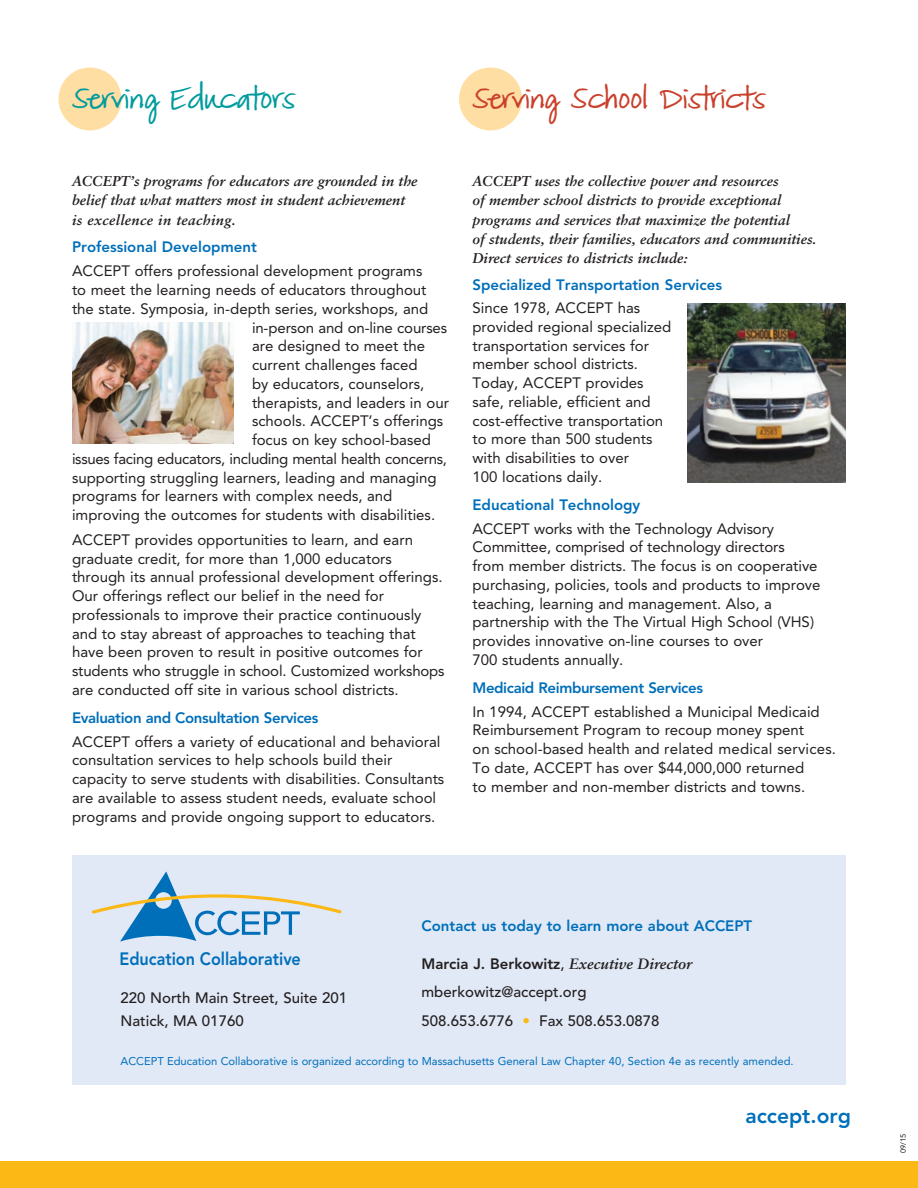
<style>
.page{position:relative;width:918px;height:1188px;background:#fff}
.page>*{position:absolute;margin:0;border:0;box-sizing:border-box;transform-origin:0 0}
._1_Head{font:22.5px "FG Matilda";color:#c9402b}
._1_Head-2{font:22.5px "FG Matilda";color:#009b9e}
._1_Head__2{font:800 21px "Avenir";color:#006fba}
.t1{font:800 17.85px "Avenir";color:#006fba;scale:.91 1}
._3_Text{font:15px/18.8px "Avenir";color:#231f20}
._3_Text-2{font:500 15px/28.5px "Avenir";color:#231f20}
._2_Subhead{font:800 15px "Avenir";color:#006fba}
._2_Subhead-2{font:800 15px "Avenir";letter-spacing:-.025em;color:#006fba}
._3_Text-3{font:15px "Avenir";letter-spacing:-.02em;color:#231f20}
._3_Text-4{font:800 15px "Avenir";color:#006fba}
._3_Text-5{font:800 15px "Avenir";color:#231f20}
._4_Intro_copy{font:italic 700 14.25px/19px "Sabon";color:#231f20}
._3_Text-6{font:11.25px "Avenir";letter-spacing:-.005em;color:#006fba}
.t2{font:7.5px "Avenir";color:#231f20}
.s1{font-weight:500}
.s2{font-family:"Sabon";font-weight:700;font-style:italic}
.s3{color:#fcb814}
</style>
<div class="page">
<div style="left:0;top:1161px;width:918px;height:27px;background:#fcb814"></div>
<div style="left:72px;top:855px;width:774px;height:229px;background:#e1e9f6"></div>
<svg style="left:92px;top:871px;width:250px;height:71px"></svg>
<div style="left:58px;top:68px;width:64px;height:62px;background:#ffdea4;border-radius:50%"></div>
<div style="left:459px;top:68px;width:63px;height:62px;background:#ffdea4;border-radius:50%"></div>
<img style="left:687px;top:303px;width:159px;height:179px">
<img style="left:72px;top:322px;width:162px;height:122px">
<p class="_1_Head-2" style="left:72px;top:87px;width:224px">Serving Educators</p>
<p class="_4_Intro_copy" style="left:72px;top:172px;width:347px">ACCEPT’s programs for educators are grounded in the belief that what matters most in student achievement is excellence in teaching.</p>
<p class="_2_Subhead" style="left:72px;top:238px;width:186px">Professional Development</p>
<p class="_3_Text" style="left:72px;top:262px;width:352px">ACCEPT offers professional development programs</p>
<p class="_3_Text" style="left:72px;top:281px;width:356px">to meet the learning needs of educators throughout</p>
<p class="_3_Text" style="left:72px;top:299px;width:358px">the state. Symposia, in-depth series, workshops, and</p>
<p class="_3_Text" style="left:252px;top:318px;width:197px">in-person and on-line courses</p>
<p class="_3_Text" style="left:252px;top:337px;width:175px">are designed to meet the</p>
<p class="_3_Text" style="left:252px;top:356px;width:167px">current challenges faced</p>
<p class="_3_Text" style="left:252px;top:374px;width:174px">by educators, counselors,</p>
<p class="_3_Text" style="left:252px;top:393px;width:199px">therapists, and leaders in our</p>
<p class="_3_Text" style="left:252px;top:412px;width:193px">schools. ACCEPT’s offerings</p>
<p class="_3_Text" style="left:252px;top:431px;width:180px">focus on key school-based</p>
<p class="_3_Text-3" style="left:72px;top:450px;width:377px">issues facing educators, including mental health concerns,</p>
<p class="_3_Text" style="left:72px;top:468px;width:366px">supporting struggling learners, leading and managing</p>
<p class="_3_Text" style="left:72px;top:487px;width:322px">programs for learners with complex needs, and</p>
<p class="_3_Text" style="left:72px;top:506px;width:365px">improving the outcomes for students with disabilities.</p>
<p class="_3_Text" style="left:72px;top:530px;width:374px">ACCEPT provides opportunities to learn, and earn graduate credit, for more than 1,000 educators through its annual professional development offerings.<br>Our offerings reflect our belief in the need for professionals to improve their practice continuously and to stay abreast of approaches to teaching that have been proven to result in positive outcomes for students who struggle in school. Customized workshops are conducted off site in various school districts.</p>
<p class="_2_Subhead-2" style="left:72px;top:709px;width:248px">Evaluation and Consultation Services</p>
<p class="_3_Text" style="left:72px;top:732px;width:374px">ACCEPT offers a variety of educational and behavioral consultation services to help schools build their capacity to serve students with disabilities. Consultants are available to assess student needs, evaluate school programs and provide ongoing support to educators.</p>
<p class="_1_Head" style="left:472px;top:87px;width:294px">Serving School Districts</p>
<p class="_4_Intro_copy" style="left:473px;top:172px;width:346px">ACCEPT uses the collective power and resources<br>of member school districts to provide exceptional programs and services that maximize the potential<br>of students, their families, educators and communities.<br>Direct services to districts include:</p>
<p class="_2_Subhead" style="left:473px;top:276px;width:251px">Specialized Transportation Services</p>
<p class="_3_Text" style="left:473px;top:299px;width:200px">Since 1978, ACCEPT has provided regional specialized transportation services for member school districts.<br>Today, ACCEPT provides safe, reliable, efficient and cost-effective transportation to more than 500 students with disabilities to over<br>100 locations daily.</p>
<p class="_2_Subhead" style="left:473px;top:496px;width:169px">Educational Technology</p>
<p class="_3_Text" style="left:473px;top:519px;width:349px">ACCEPT works with the Technology Advisory Committee, comprised of technology directors<br>from member districts. The focus is on cooperative purchasing, policies, tools and products to improve teaching, learning and management. Also, a partnership with the The Virtual High School (VHS) provides innovative on-line courses to over<br>700 students annually.</p>
<p class="_2_Subhead-2" style="left:473px;top:679px;width:232px">Medicaid Reimbursement Services</p>
<p class="_3_Text" style="left:473px;top:702px;width:365px">In 1994, ACCEPT established a Municipal Medicaid Reimbursement Program to recoup money spent<br>on school-based health and related medical services.<br>To date, ACCEPT has over $44,000,000 returned<br>to member and non-member districts and towns.</p>
<p class="t1" style="left:120px;top:948px;width:201px">Education Collaborative</p>
<p class="_3_Text-2" style="left:121px;top:987px;width:228px;line-height:22.5px">220 North Main Street, Suite 201<br>Natick, MA 01760</p>
<p class="_3_Text-4" style="left:422px;top:917px;width:332px">Contact us today to learn more about ACCEPT</p>
<p class="_3_Text-5" style="left:422px;top:955px;width:272px">Marcia J. Berkowitz<span class="s1">,</span> <span class="s2">Executive Director</span></p>
<p class="_3_Text-2" style="left:422px;top:978px;width:240px">mberkowitz@accept.org<br>508.653.6776 <span class="s3">•</span> Fax 508.653.0878</p>
<p class="_3_Text-6" style="left:121px;top:1054px;width:675px">ACCEPT Education Collaborative is organized according to Massachusetts General Law Chapter 40, Section 4e as recently amended.</p>
<p class="_1_Head__2" style="left:746px;top:1103px;width:107px">accept.org</p>
<p class="t2" style="left:899px;top:1153px;width:21px;rotate:-90deg">09/15</p>
</div>
